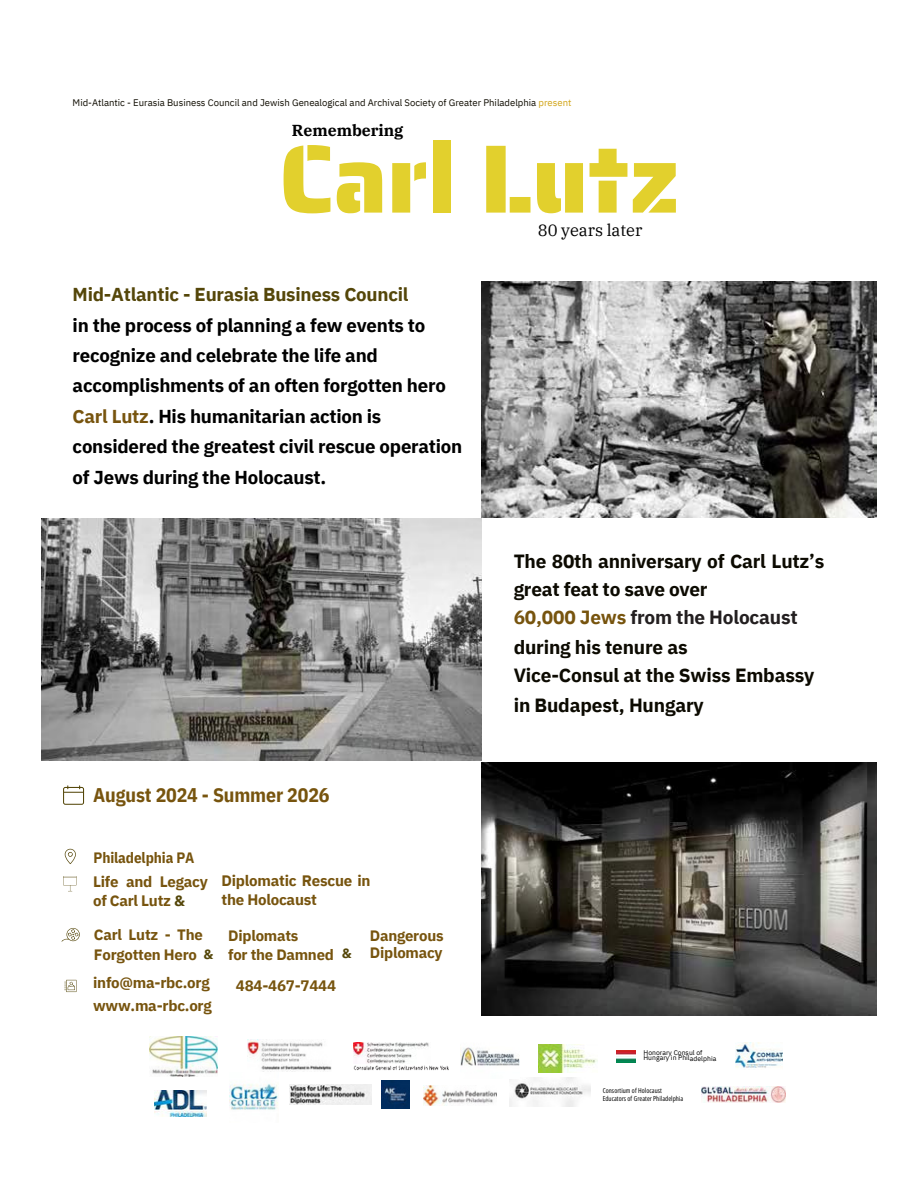
<style>
.page{position:relative;width:918px;height:1188px;background:#fff}
.page>*{position:absolute;margin:0;border:0;box-sizing:border-box;transform-origin:0 0}
.t1{font:97.05px "Saira Stencil One";letter-spacing:-.01em;color:#e2d02d}
.t2{font:700 19.8px "IBM Plex Sans Cond";letter-spacing:-.005em;color:#77540e}
.t3{font:700 19.05px/28.2px "IBM Plex Sans";letter-spacing:-.01em;color:#0c0a01}
.t4{font:700 18.75px/30.3px "IBM Plex Sans";letter-spacing:-.015em;color:#000}
.t5{font:16.5px "IBM Plex Serif";letter-spacing:-.005em;color:#000}
.t6{font:700 15.9px "IBM Plex Serif";letter-spacing:-.005em;color:#000}
.t7{font:700 15.15px/19.2px "IBM Plex Sans";letter-spacing:-.015em;color:#77540e}
.t8{font:700 15px/20.2px "IBM Plex Sans";letter-spacing:-.015em;color:#77540e}
.t9{font:700 15px "IBM Plex Sans Cond";letter-spacing:-.005em;color:#77540e}
.t10{font:700 13.65px "IBM Plex Sans";color:#544609}
.t11{font:9.6px "IBM Plex Sans";color:#0f0c01}
.t12{font:6.75px "Open Sans Condensed";letter-spacing:.01em;color:#000}
.t13{font:6.75px/5.7px "IBM Plex Sans";letter-spacing:-.005em;color:#000}
.s1{color:#d1a415}
.s2{color:#544609}
.s3{color:#77540e}
.s4{font-size:13.65px;color:#544609}
.s5{color:#231f20}
</style>
<div class="page">
<svg style="left:63px;top:876px;width:14px;height:15px"></svg>
<img style="left:42px;top:518px;width:439px;height:242px">
<svg style="left:63px;top:785px;width:21px;height:20px"></svg>
<svg style="left:62px;top:928px;width:18px;height:14px"></svg>
<img style="left:481px;top:762px;width:395px;height:253px">
<img style="left:481px;top:281px;width:395px;height:236px">
<svg style="left:65px;top:849px;width:11px;height:15px"></svg>
<svg style="left:64px;top:980px;width:12px;height:12px"></svg>
<img style="left:702px;top:1086px;width:84px;height:17px">
<img style="left:617px;top:1050px;width:19px;height:13px">
<img style="left:149px;top:1036px;width:69px;height:41px">
<img style="left:539px;top:1045px;width:58px;height:28px">
<img style="left:509px;top:1078px;width:81px;height:28px">
<img style="left:381px;top:1081px;width:29px;height:28px">
<img style="left:289px;top:1084px;width:83px;height:20px">
<img style="left:424px;top:1086px;width:73px;height:20px">
<img style="left:353px;top:1043px;width:76px;height:20px">
<img style="left:353px;top:1065px;width:96px;height:6px">
<img style="left:248px;top:1040px;width:83px;height:31px">
<img style="left:735px;top:1043px;width:47px;height:25px">
<img style="left:155px;top:1090px;width:51px;height:26px">
<img style="left:460px;top:1047px;width:60px;height:19px">
<img style="left:229px;top:1084px;width:49px;height:26px">
<p class="t11" style="left:73px;top:96px;width:500px">Mid-Atlantic - Eurasia Business Council and Jewish Genealogical and Archival Society of Greater Philadelphia <span class="s1">present</span></p>
<p class="t6" style="left:292px;top:119px;width:113px">Remembering</p>
<p class="t1" style="left:279px;top:102px;width:403px">Carl Lutz</p>
<p class="t4" style="left:73px;top:279px;width:391px"><span class="s2">Mid-Atlantic - Eurasia Business Council<br></span>in the process of planning a few events to recognize and celebrate the life and accomplishments of an often forgotten hero <span class="s3">Carl Lutz</span>. His humanitarian action is considered the greatest civil rescue operation of Jews during the Holocaust.</p>
<p class="t2" style="left:93px;top:782px;width:238px">August 2024 - Summer 2026</p>
<p class="t9" style="left:94px;top:848px;width:102px">Philadelphia PA</p>
<p class="t7" style="left:93px;top:872px;width:116px">Life and Legacy of Carl Lutz <span class="s2">&amp;</span></p>
<p class="t7" style="left:222px;top:871px;width:151px">Diplomatic Rescue in the Holocaust</p>
<p class="t8" style="left:94px;top:924px;width:121px">Carl Lutz - The<br>Forgotten Hero <span class="s4">&amp;</span></p>
<p class="t8" style="left:228px;top:926px;width:107px;line-height:19.2px">Diplomats<br>for the Damned</p>
<p class="t8" style="left:370px;top:926px;width:75px">Dangerous</p>
<p class="t10" style="left:342px;top:944px;width:11px">&amp;</p>
<p class="t8" style="left:370px;top:943px;width:74px">Diplomacy</p>
<p class="t7" style="left:93px;top:972px;width:120px;line-height:22.5px">info@ma-rbc.org www.ma-rbc.org</p>
<p class="t7" style="left:236px;top:976px;width:102px">484-467-7444</p>
<p class="t5" style="left:538px;top:219px;width:106px">80 years later</p>
<p class="t3" style="left:514px;top:546px;width:312px">The 80th anniversary of Carl Lutz’s great feat to save over<br><span class="s3">60,000 Jews</span> <span class="s5">from the Holocaust</span></p>
<p class="t3" style="left:514px;top:633px;width:302px;line-height:28.7px">during his tenure as<br>Vice-Consul at the Swiss Embassy in Budapest, Hungary</p>
<p class="t13" style="left:643px;top:1049px;width:74px">Honorary Consul of<br>Hungary in Philadelphia</p>
<p class="t12" style="left:603px;top:1086px;width:61px">Consortium of Holocaust</p>
<p class="t12" style="left:603px;top:1093px;width:82px">Educators of Greater Philadelphia</p>
</div>
